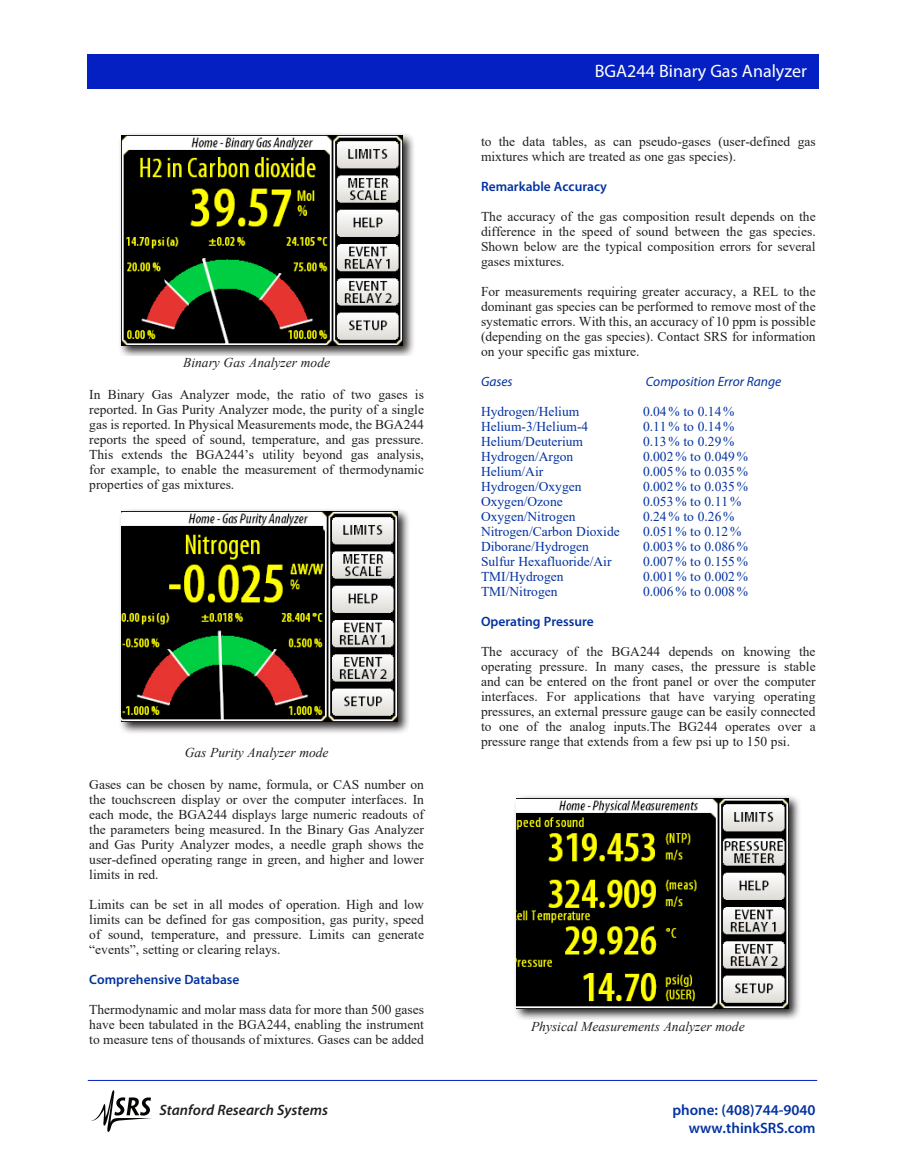
<style>
.page{position:relative;width:905px;height:1175px;background:#fff}
.page>*{position:absolute;margin:0;border:0;box-sizing:border-box;transform-origin:0 0}
.t1{font:18px "Myriad Pro";color:#fff}
.t2{font:600 15px/18px "Myriad Pro";color:#0332a0;text-align:right}
.t3{font:italic 600 15px "Myriad Pro";color:#231f20}
.t4{font:13.5px/15px "Times New Roman";color:#231f20;text-align:justify}
.t5{font:13.5px "Times New Roman";color:#0332a0}
.t6{font:italic 13.5px "Times New Roman";color:#231f20}
.t7{font:600 13.5px "Myriad Pro";color:#0332a0}
.t8{font:italic 13.5px "Myriad Pro";color:#0332a0}
</style>
<div class="page">
<hr style="left:88px;top:1080px;width:729px;height:1px;background:#031fc2">
<svg style="left:91px;top:1090px;width:60px;height:41px"></svg>
<div style="left:88px;top:54px;width:730px;height:35px;background:#041fc2"></div>
<div style="left:118px;top:508px;width:293px;height:226px;background:#231f20;opacity:.98"></div>
<img style="left:122px;top:511px;width:276px;height:210px">
<svg style="left:515px;top:796px;width:285px;height:224px"></svg>
<img style="left:516px;top:798px;width:272px;height:210px">
<div style="left:118px;top:131px;width:297px;height:228px;background:#231f20;opacity:.95"></div>
<img style="left:122px;top:135px;width:280px;height:211px">
<div style="left:88px;top:356px;width:337px;height:26px;background:#fff"></div>
<p class="t6" style="left:183px;top:353px;width:148px">Binary Gas Analyzer mode</p>
<p class="t4" style="left:89px;top:386px;width:336px">In Binary Gas Analyzer mode, the ratio of two gases is reported. In Gas Purity Analyzer mode, the purity of a single gas is reported. In Physical Measurements mode, the BGA244 reports the speed of sound, temperature, and gas pressure.<br>This extends the BGA244’s utility beyond gas analysis, for example, to enable the measurement of thermodynamic properties of gas mixtures.</p>
<p class="t6" style="left:185px;top:743px;width:145px">Gas Purity Analyzer mode</p>
<p class="t4" style="left:89px;top:776px;width:336px">Gases can be chosen by name, formula, or CAS number on the touchscreen display or over the computer interfaces. In each mode, the BGA244 displays large numeric readouts of the parameters being measured. In the Binary Gas Analyzer and Gas Purity Analyzer modes, a needle graph shows the user-defined operating range in green, and higher and lower limits in red.</p>
<p class="t4" style="left:89px;top:896px;width:336px">Limits can be set in all modes of operation. High and low limits can be defined for gas composition, gas purity, speed of sound, temperature, and pressure. Limits can generate “events”, setting or clearing relays.</p>
<p class="t7" style="left:89px;top:971px;width:152px">Comprehensive Database</p>
<p class="t4" style="left:89px;top:1001px;width:336px">Thermodynamic and molar mass data for more than 500 gases have been tabulated in the BGA244, enabling the instrument to measure tens of thousands of mixtures. Gases can be added</p>
<p class="t3" style="left:159px;top:1100px;width:170px">Stanford Research Systems</p>
<p class="t1" style="left:594px;top:60px;width:214px">BGA244 Binary Gas Analyzer</p>
<p class="t4" style="left:481px;top:133px;width:336px">to the data tables, as can pseudo-gases (user-defined gas mixtures which are treated as one gas species).</p>
<p class="t7" style="left:481px;top:178px;width:127px">Remarkable Accuracy</p>
<p class="t4" style="left:481px;top:208px;width:336px">The accuracy of the gas composition result depends on the difference in the speed of sound between the gas species.<br>Shown below are the typical composition errors for several gases mixtures.</p>
<p class="t4" style="left:481px;top:283px;width:336px">For measurements requiring greater accuracy, a REL to the dominant gas species can be performed to remove most of the systematic errors. With this, an accuracy of 10 ppm is possible (depending on the gas species). Contact SRS for information on your specific gas mixture.</p>
<p class="t8" style="left:481px;top:373px;width:33px">Gases</p>
<p class="t8" style="left:645px;top:373px;width:137px">Composition Error Range</p>
<p class="t5" style="left:481px;top:402px;width:100px">Hydrogen/Helium</p>
<p class="t5" style="left:643px;top:402px;width:93px">0.04% to 0.14%</p>
<p class="t5" style="left:481px;top:417px;width:109px">Helium-3/Helium-4</p>
<p class="t5" style="left:643px;top:417px;width:93px">0.11% to 0.14%</p>
<p class="t5" style="left:481px;top:432px;width:103px">Helium/Deuterium</p>
<p class="t5" style="left:643px;top:432px;width:93px">0.13% to 0.29%</p>
<p class="t5" style="left:481px;top:447px;width:94px">Hydrogen/Argon</p>
<p class="t5" style="left:643px;top:447px;width:106px">0.002% to 0.049%</p>
<p class="t5" style="left:481px;top:462px;width:64px">Helium/Air</p>
<p class="t5" style="left:643px;top:462px;width:106px">0.005% to 0.035%</p>
<p class="t5" style="left:481px;top:477px;width:102px">Hydrogen/Oxygen</p>
<p class="t5" style="left:643px;top:477px;width:106px">0.002% to 0.035%</p>
<p class="t5" style="left:481px;top:492px;width:83px">Oxygen/Ozone</p>
<p class="t5" style="left:643px;top:492px;width:100px">0.053% to 0.11%</p>
<p class="t5" style="left:481px;top:507px;width:96px">Oxygen/Nitrogen</p>
<p class="t5" style="left:643px;top:507px;width:93px">0.24% to 0.26%</p>
<p class="t5" style="left:481px;top:522px;width:140px">Nitrogen/Carbon Dioxide</p>
<p class="t5" style="left:643px;top:522px;width:100px">0.051% to 0.12%</p>
<p class="t5" style="left:481px;top:537px;width:109px">Diborane/Hydrogen</p>
<p class="t5" style="left:643px;top:537px;width:106px">0.003% to 0.086%</p>
<p class="t5" style="left:481px;top:552px;width:132px">Sulfur Hexafluoride/Air</p>
<p class="t5" style="left:643px;top:552px;width:106px">0.007% to 0.155%</p>
<p class="t5" style="left:481px;top:567px;width:84px">TMI/Hydrogen</p>
<p class="t5" style="left:643px;top:567px;width:106px">0.001% to 0.002%</p>
<p class="t5" style="left:481px;top:582px;width:78px">TMI/Nitrogen</p>
<p class="t5" style="left:643px;top:582px;width:106px">0.006% to 0.008%</p>
<p class="t7" style="left:481px;top:613px;width:114px">Operating Pressure</p>
<p class="t4" style="left:481px;top:643px;width:336px">The accuracy of the BGA244 depends on knowing the operating pressure. In many cases, the pressure is stable and can be entered on the front panel or over the computer interfaces. For applications that have varying operating pressures, an external pressure gauge can be easily connected to one of the analog inputs.The BG244 operates over a pressure range that extends from a few psi up to 150 psi.</p>
<p class="t6" style="left:531px;top:1017px;width:215px">Physical Measurements Analyzer mode</p>
<p class="t2" style="left:672px;top:1100px;width:145px">phone: (408)744-9040 www.thinkSRS.com</p>
</div>
